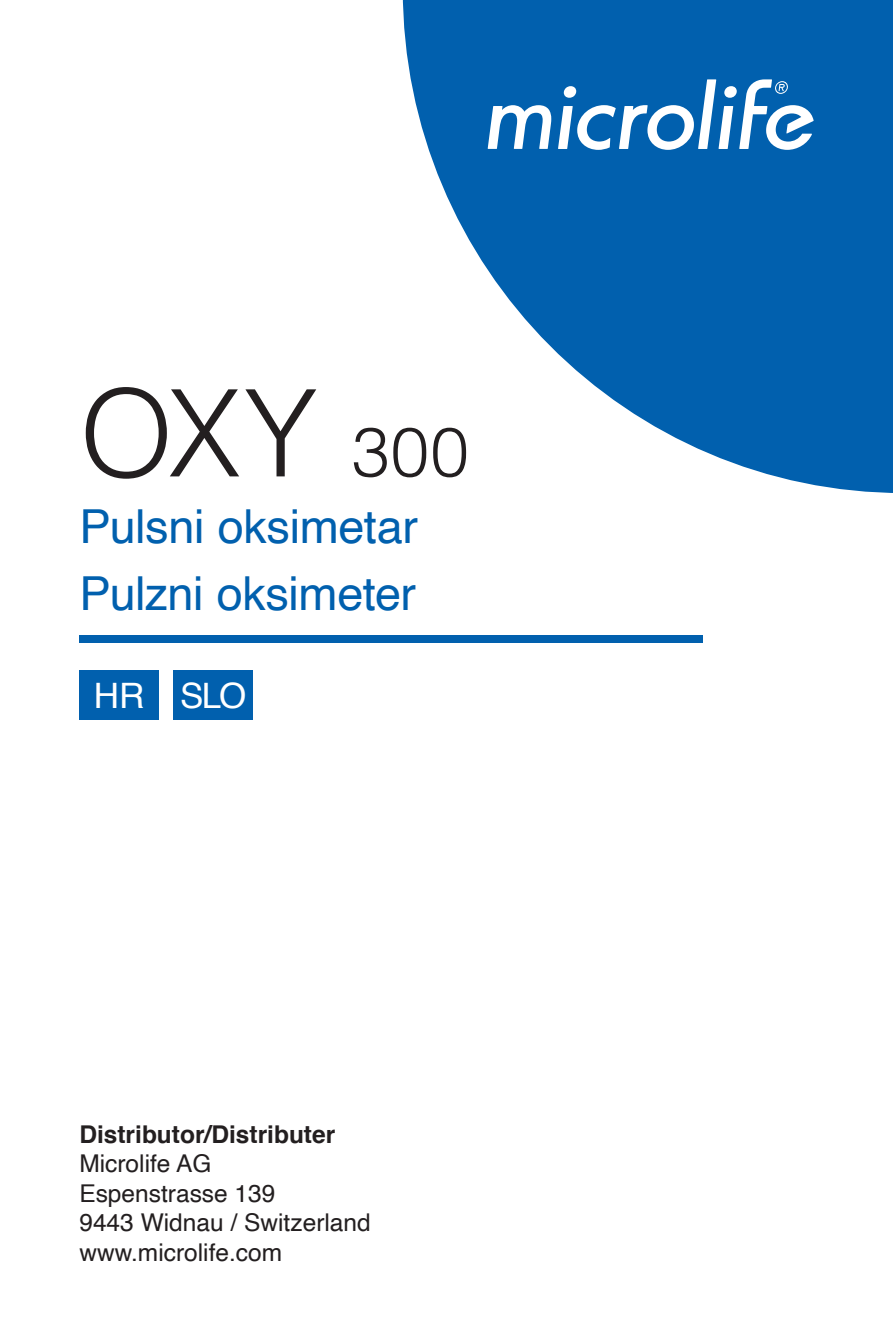
<style>
.page{position:relative;width:893px;height:1340px;background:#fff}
.page>*{position:absolute;margin:0;border:0;box-sizing:border-box;transform-origin:0 0}
.t1{font:300 120.75px "Helvetica";color:#231f20}
.t2{font:46.9px/66.5px "Helvetica";letter-spacing:-.01em;color:#0160ae}
.t3{font:35px "Helvetica";color:#fff}
.t4{font:24.5px/29.4px "Helvetica";color:#231f20}
.t5{font:700 24.5px "Helvetica";color:#231f20}
.s1{font-size:68.95px}
</style>
<div class="page">
<svg style="left:403px;top:0;width:490px;height:493px;fill:#0160ae"></svg>
<svg style="left:488px;top:105px;width:63px;height:44px"></svg>
<svg style="left:558px;top:79px;width:256px;height:71px"></svg>
<div style="left:79px;top:635px;width:624px;height:8px;background:#0160ae"></div>
<div style="left:79px;top:670px;width:80px;height:50px;background:#0160ae"></div>
<div style="left:174px;top:670px;width:79px;height:50px;background:#0160ae"></div>
<h1 class="t1" style="left:79px;top:331px;width:391px">OXY <span class="s1">300</span></h1>
<h2 class="t2" style="left:79px;top:495px;width:340px">Pulsni oksimetar<br>Pulzni oksimeter</h2>
<h3 class="t3" style="left:94px;top:669px;width:154px">HR SLO</h3>
<p class="t5" style="left:79px;top:1114px;width:257px">Distributor/Distributer</p>
<p class="t4" style="left:79px;top:1149px;width:293px">Microlife AG<br>Espenstrasse 139<br>9443 Widnau / Switzerland www.microlife.com</p>
</div>
